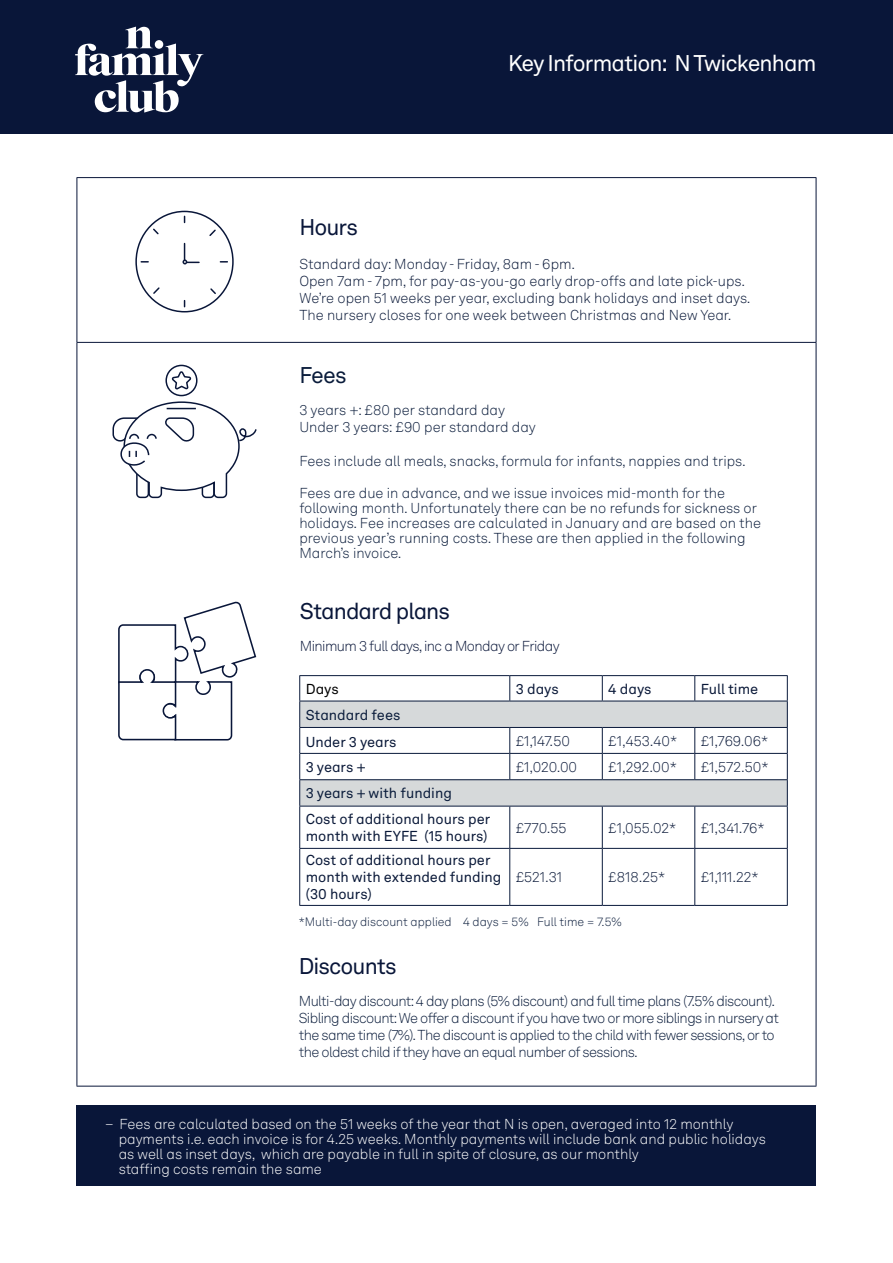
<style>
.page{position:relative;width:893px;height:1263px;background:#fff}
.page>*{position:absolute;margin:0;border:0;box-sizing:border-box;transform-origin:0 0}
.t1{font:22.5px "NNFC Akkurat";letter-spacing:-.04em;color:#091639}
.t2{font:22.5px "NNFC Akkurat";letter-spacing:-.04em;color:#fff}
.t3{font:22.5px "NNFC Akkurat";color:#0a1c3b}
.t4{font:300 14.25px/15px "NNFC Akkurat";letter-spacing:-.005em;color:#0a1c3b}
.t5{font:300 14.25px "NNFC Akkurat";color:#091838}
.t6{font:300 14.25px/15px "NNFC Akkurat";color:#fff}
.t7{font:300 14.25px/17.1px "NNFC Akkurat";letter-spacing:-.04em;color:#0a1c3b}
.t8{font:14.25px/17.1px "NNFC Akkurat";color:#091838}
.t9{font:300 14.25px "NNFC Akkurat";letter-spacing:-.04em;color:#091639}
.t10{font:14.25px "NNFC Akkurat";color:#0a1c3b}
.t11{font:14.25px "NNFC Akkurat";color:#000}
.t12{font:300 12px "NNFC Akkurat";color:#0a1c3b}
</style>
<div class="page">
<hr style="left:77px;top:177px;width:739px;height:1px;background:#091639">
<hr style="left:77px;top:178px;width:1px;height:164px;background:#091639">
<hr style="left:816px;top:178px;width:1px;height:164px;background:#091639">
<hr style="left:77px;top:342px;width:739px;height:1px;background:#091639">
<hr style="left:77px;top:343px;width:1px;height:743px;background:#091639">
<hr style="left:816px;top:343px;width:1px;height:743px;background:#091639">
<hr style="left:77px;top:1086px;width:739px;height:1px;background:#091639">
<div style="left:0;top:0;width:893px;height:133px;background:#091639"></div>
<svg style="left:75px;top:27px;width:128px;height:86px"></svg>
<div style="left:77px;top:1106px;width:739px;height:80px;background:#091639"></div>
<svg style="left:136px;top:211px;width:97px;height:101px"></svg>
<div style="left:135px;top:211px;width:99px;height:101px;border:2px solid #091639;border-radius:50%"></div>
<svg style="left:140px;top:215px;width:89px;height:93px"></svg>
<svg style="left:112px;top:364px;width:145px;height:135px"></svg>
<div style="left:300px;top:701px;width:487px;height:26px;background:#d6d9da"></div>
<div style="left:300px;top:780px;width:487px;height:26px;background:#d6d9da"></div>
<hr style="left:299px;top:675px;width:211px;height:1px;background:#0a1a3b">
<hr style="left:510px;top:675px;width:92px;height:1px;background:#0a1a3b">
<svg style="left:509px;top:676px;width:1px;height:25px"></svg>
<hr style="left:602px;top:675px;width:93px;height:1px;background:#0a1a3b">
<svg style="left:602px;top:676px;width:1px;height:25px"></svg>
<hr style="left:695px;top:675px;width:93px;height:1px;background:#0a1a3b">
<svg style="left:694px;top:676px;width:1px;height:25px"></svg>
<hr style="left:299px;top:701px;width:211px;height:1px;background:#0a1a3b">
<hr style="left:510px;top:701px;width:92px;height:1px;background:#0a1a3b">
<hr style="left:602px;top:701px;width:93px;height:1px;background:#0a1a3b">
<hr style="left:695px;top:701px;width:93px;height:1px;background:#0a1a3b">
<hr style="left:299px;top:727px;width:211px;height:1px;background:#0a1a3b">
<hr style="left:510px;top:727px;width:92px;height:1px;background:#0a1a3b">
<hr style="left:602px;top:727px;width:93px;height:1px;background:#0a1a3b">
<hr style="left:695px;top:727px;width:93px;height:1px;background:#0a1a3b">
<hr style="left:299px;top:753px;width:211px;height:1px;background:#0a1a3b">
<hr style="left:510px;top:753px;width:92px;height:1px;background:#0a1a3b">
<svg style="left:509px;top:728px;width:1px;height:51px"></svg>
<hr style="left:602px;top:753px;width:93px;height:1px;background:#0a1a3b">
<svg style="left:602px;top:728px;width:1px;height:51px"></svg>
<hr style="left:695px;top:753px;width:93px;height:1px;background:#0a1a3b">
<svg style="left:694px;top:728px;width:1px;height:51px"></svg>
<hr style="left:299px;top:779px;width:211px;height:1px;background:#0a1a3b">
<svg style="left:299px;top:676px;width:1px;height:130px"></svg>
<hr style="left:510px;top:779px;width:92px;height:1px;background:#0a1a3b">
<hr style="left:602px;top:779px;width:93px;height:1px;background:#0a1a3b">
<hr style="left:695px;top:779px;width:93px;height:1px;background:#0a1a3b">
<svg style="left:787px;top:676px;width:1px;height:130px"></svg>
<hr style="left:299px;top:806px;width:211px;height:1px;background:#0a1a3b">
<hr style="left:299px;top:806px;width:1px;height:42px;background:#0a1a3b">
<hr style="left:510px;top:806px;width:92px;height:1px;background:#0a1a3b">
<hr style="left:509px;top:806px;width:1px;height:42px;background:#0a1a3b">
<hr style="left:602px;top:806px;width:93px;height:1px;background:#0a1a3b">
<hr style="left:602px;top:806px;width:1px;height:42px;background:#0a1a3b">
<hr style="left:695px;top:806px;width:93px;height:1px;background:#0a1a3b">
<hr style="left:694px;top:806px;width:1px;height:42px;background:#0a1a3b">
<hr style="left:787px;top:806px;width:1px;height:42px;background:#0a1a3b">
<hr style="left:299px;top:848px;width:211px;height:1px;background:#0a1a3b">
<hr style="left:299px;top:849px;width:1px;height:56px;background:#0a1a3b">
<hr style="left:510px;top:848px;width:92px;height:1px;background:#0a1a3b">
<hr style="left:509px;top:849px;width:1px;height:56px;background:#0a1a3b">
<hr style="left:602px;top:848px;width:93px;height:1px;background:#0a1a3b">
<hr style="left:602px;top:849px;width:1px;height:56px;background:#0a1a3b">
<hr style="left:695px;top:848px;width:93px;height:1px;background:#0a1a3b">
<hr style="left:694px;top:849px;width:1px;height:56px;background:#0a1a3b">
<hr style="left:787px;top:849px;width:1px;height:56px;background:#0a1a3b">
<hr style="left:299px;top:905px;width:211px;height:1px;background:#0a1a3b">
<hr style="left:510px;top:905px;width:92px;height:1px;background:#0a1a3b">
<hr style="left:602px;top:905px;width:93px;height:1px;background:#0a1a3b">
<hr style="left:695px;top:905px;width:93px;height:1px;background:#0a1a3b">
<svg style="left:118px;top:602px;width:139px;height:139px"></svg>
<p class="t2" style="left:508px;top:46px;width:310px">Key Information: N Twickenham</p>
<p class="t1" style="left:299px;top:210px;width:60px">Hours</p>
<p class="t5" style="left:299px;top:254px;width:277px">Standard day: Monday - Friday, 8am - 6pm.</p>
<p class="t5" style="left:299px;top:271px;width:447px">Open 7am - 7pm, for pay-as-you-go early drop-offs and late pick-ups.</p>
<p class="t5" style="left:299px;top:288px;width:453px">We’re open 51 weeks per year, excluding bank holidays and inset days.</p>
<p class="t5" style="left:299px;top:305px;width:434px">The nursery closes for one week between Christmas and New Year.</p>
<p class="t3" style="left:299px;top:358px;width:49px">Fees</p>
<p class="t4" style="left:299px;top:402px;width:207px">3 years +: £80 per standard day</p>
<p class="t4" style="left:299px;top:419px;width:238px">Under 3 years: £90 per standard day</p>
<p class="t4" style="left:299px;top:453px;width:448px">Fees include all meals, snacks, formula for infants, nappies and trips.</p>
<p class="t4" style="left:299px;top:486px;width:427px">Fees are due in advance, and we issue invoices mid-month for the</p>
<p class="t4" style="left:299px;top:501px;width:459px">following month. Unfortunately there can be no refunds for sickness or</p>
<p class="t4" style="left:299px;top:516px;width:463px">holidays. Fee increases are calculated in January and are based on the previous year’s running costs. These are then applied in the following<br>March’s invoice.</p>
<p class="t1" style="left:300px;top:594px;width:152px">Standard plans</p>
<p class="t9" style="left:300px;top:636px;width:261px">Minimum 3 full days, inc a Monday or Friday</p>
<p class="t11" style="left:306px;top:678px;width:35px">Days</p>
<p class="t8" style="left:516px;top:679px;width:44px">3 days</p>
<p class="t8" style="left:608px;top:679px;width:45px">4 days</p>
<p class="t8" style="left:701px;top:679px;width:59px">Full time</p>
<p class="t10" style="left:306px;top:704px;width:96px">Standard fees</p>
<p class="t8" style="left:306px;top:733px;width:92px">Under 3 years</p>
<p class="t5" style="left:516px;top:731px;width:56px">£1,147.50</p>
<p class="t5" style="left:608px;top:731px;width:70px">£1,453.40*</p>
<p class="t5" style="left:701px;top:731px;width:69px">£1,769.06*</p>
<p class="t8" style="left:306px;top:758px;width:61px">3 years +</p>
<p class="t5" style="left:516px;top:757px;width:63px">£1,020.00</p>
<p class="t5" style="left:608px;top:757px;width:70px">£1,292.00*</p>
<p class="t5" style="left:701px;top:757px;width:69px">£1,572.50*</p>
<p class="t10" style="left:306px;top:783px;width:148px">3 years + with funding</p>
<p class="t8" style="left:306px;top:810px;width:186px">Cost of additional hours per month with EYFE (15 hours)</p>
<p class="t5" style="left:516px;top:818px;width:52px">£770.55</p>
<p class="t5" style="left:608px;top:818px;width:70px">£1,055.02*</p>
<p class="t5" style="left:701px;top:818px;width:65px">£1,341.76*</p>
<p class="t8" style="left:306px;top:851px;width:197px">Cost of additional hours per month with extended funding</p>
<p class="t8" style="left:306px;top:885px;width:68px">(30 hours)</p>
<p class="t5" style="left:516px;top:867px;width:48px">£521.31</p>
<p class="t5" style="left:608px;top:867px;width:58px">£818.25*</p>
<p class="t5" style="left:701px;top:867px;width:59px">£1,111.22*</p>
<p class="t12" style="left:299px;top:914px;width:324px">*Multi-day discount applied 4 days = 5% Full time = 7.5%</p>
<p class="t1" style="left:299px;top:949px;width:100px">Discounts</p>
<p class="t7" style="left:299px;top:992px;width:478px">Multi-day discount: 4 day plans (5% discount) and full time plans (7.5% discount).</p>
<p class="t7" style="left:299px;top:1009px;width:482px">Sibling discount: We offer a discount if you have two or more siblings in nursery at the same time (7%). The discount is applied to the child with fewer sessions, or to the oldest child if they have an equal number of sessions.</p>
<p class="t6" style="left:119px;top:1116px;width:649px;text-indent:-13px">– Fees are calculated based on the 51 weeks of the year that N is open, averaged into 12 monthly payments i.e. each invoice is for 4.25 weeks. Monthly payments will include bank and public holidays</p>
<p class="t6" style="left:119px;top:1146px;width:522px">as well as inset days, which are payable in full in spite of closure, as our monthly</p>
<p class="t6" style="left:119px;top:1161px;width:205px">staffing costs remain the same</p>
</div>
